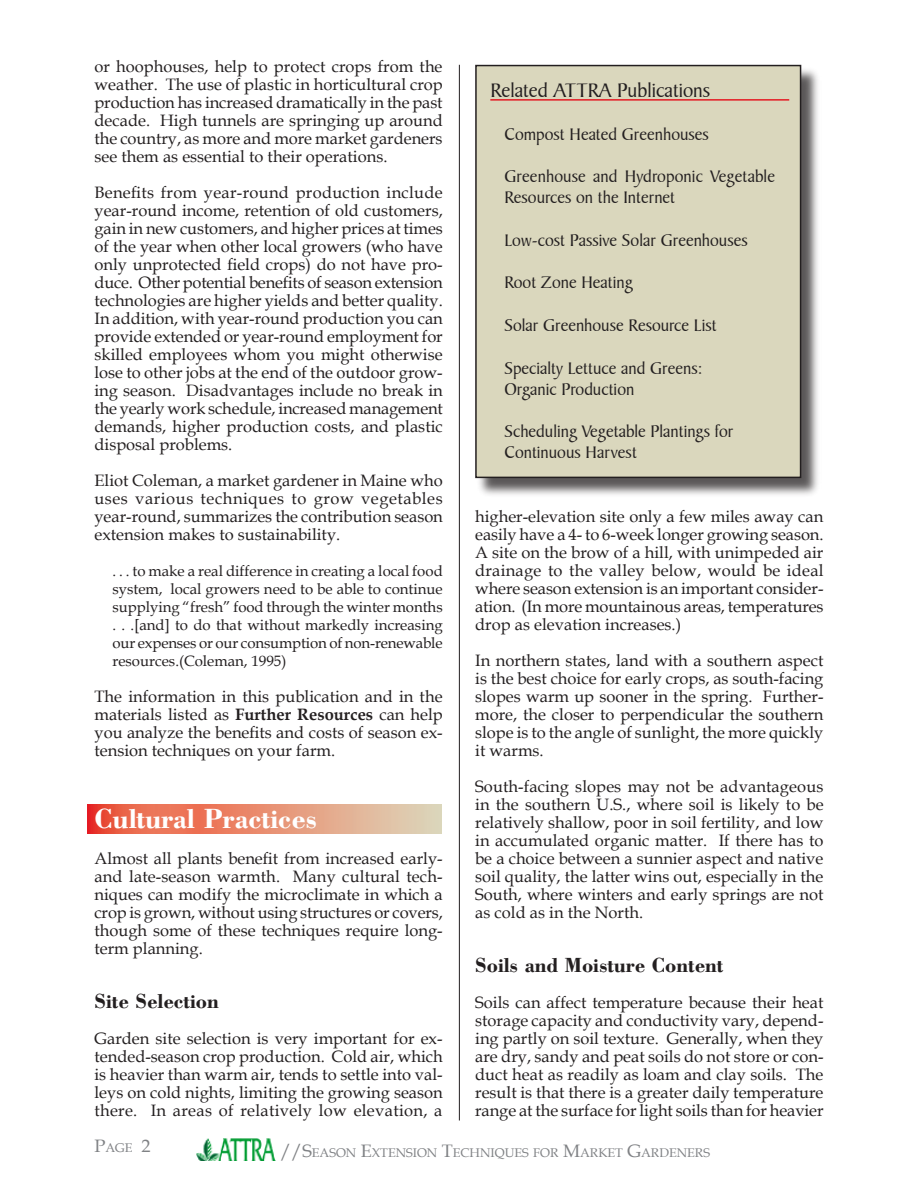
<style>
.page{position:relative;width:918px;height:1188px;background:#fff}
.page>*{position:absolute;margin:0;border:0;box-sizing:border-box;transform-origin:0 0}
.t1{font:700 28.5px "Bodoni";color:#fff}
.t2{font:700 21px "Bodoni";color:#231f20}
.t3{font:21px "Baker Signet BT";color:#231f20}
.t4{font:18px/21px "Baker Signet BT";color:#231f20}
.t5{font:16.5px/18px "Book Antiqua";color:#231f20;text-align:justify}
.t6{font:15px/18px "Book Antiqua";letter-spacing:-.01em;color:#231f20;text-align:justify}
.t7{font:12.6px "Book Antiqua";color:#808285}
.s1{font-weight:700}
.s2{font-size:18px}
</style>
<div class="page">
<hr style="left:459px;top:65px;width:1px;height:1055px;background:#231f20">
<img style="left:196px;top:1138px;width:80px;height:23px">
<svg style="left:87px;top:804px;width:354px;height:29px;background:#e69074"></svg>
<div style="left:476px;top:66px;width:346px;height:433px;background:#231f20;opacity:.75"></div>
<div style="left:476px;top:66px;width:325px;height:411px;background:#dad7bd"></div>
<div style="left:475px;top:65px;width:326px;height:413px;border:2px solid #231f20"></div>
<hr style="left:490px;top:99px;width:299px;height:2px;background:#e51a23">
<p class="t5" style="left:94px;top:57px;width:350px">or hoophouses, help to protect crops from the weather. The use of plastic in horticultural crop production has increased dramatically in the past decade. High tunnels are springing up around the country, as more and more market gardeners see them as essential to their operations.</p>
<p class="t5" style="left:94px;top:183px;width:350px">Benefits from year-round production include year-round income, retention of old customers, gain in new customers, and higher prices at times of the year when other local growers (who have only unprotected field crops) do not have pro&shy;duce. Other potential benefits of season extension technologies are higher yields and better quality.<br>In addition, with year-round production you can provide extended or year-round employment for skilled employees whom you might otherwise lose to other jobs at the end of the outdoor grow&shy;ing season. Disadvantages include no break in the yearly work schedule, increased management demands, higher production costs, and plastic disposal problems.</p>
<p class="t5" style="left:94px;top:471px;width:350px">Eliot Coleman, a market gardener in Maine who uses various techniques to grow vegetables year-round, summarizes the contribution season extension makes to sustainability.</p>
<p class="t6" style="left:112px;top:562px;width:332px">. . . to make a real difference in creating a local food system, local growers need to be able to continue supplying “fresh” food through the winter months . . .[and] to do that without markedly increasing our expenses or our consumption of non-renewable resources.(Coleman, 1995)</p>
<p class="t5" style="left:94px;top:687px;width:350px">The information in this publication and in the materials listed as <span class="s1">Further Resources</span> can help you analyze the benefits and costs of season ex&shy;tension techniques on your farm.</p>
<h1 class="t1" style="left:94px;top:802px;width:224px">Cultural Practices</h1>
<p class="t5" style="left:94px;top:849px;width:350px">Almost all plants benefit from increased early&shy;and late-season warmth. Many cultural tech&shy;niques can modify the microclimate in which a crop is grown, without using structures or covers, though some of these techniques require long&shy;term planning.</p>
<p class="t2" style="left:94px;top:989px;width:126px">Site Selection</p>
<p class="t5" style="left:94px;top:1029px;width:350px">Garden site selection is very important for ex&shy;tended-season crop production. Cold air, which is heavier than warm air, tends to settle into val&shy;leys on cold nights, limiting the growing season there. In areas of relatively low elevation, a</p>
<p class="t3" style="left:490px;top:78px;width:222px">Related ATTRA Publications</p>
<p class="t4" style="left:504px;top:123px;width:206px">Compost Heated Greenhouses</p>
<p class="t4" style="left:504px;top:166px;width:272px">Greenhouse and Hydroponic Vegetable<br>Resources on the Internet</p>
<p class="t4" style="left:504px;top:230px;width:245px">Low-cost Passive Solar Greenhouses</p>
<p class="t4" style="left:504px;top:272px;width:130px">Root Zone Heating</p>
<p class="t4" style="left:504px;top:315px;width:214px">Solar Greenhouse Resource List</p>
<p class="t4" style="left:504px;top:357px;width:200px">Specialty Lettuce and Greens:<br>Organic Production</p>
<p class="t4" style="left:504px;top:421px;width:231px">Scheduling Vegetable Plantings for<br>Continuous Harvest</p>
<p class="t5" style="left:475px;top:507px;width:350px">higher-elevation site only a few miles away can easily have a 4- to 6-week longer growing season.<br>A site on the brow of a hill, with unimpeded air drainage to the valley below, would be ideal where season extension is an important consider&shy;ation. (In more mountainous areas, temperatures drop as elevation increases.)</p>
<p class="t5" style="left:475px;top:651px;width:350px">In northern states, land with a southern aspect is the best choice for early crops, as south-facing slopes warm up sooner in the spring. Further&shy;more, the closer to perpendicular the southern slope is to the angle of sunlight, the more quickly it warms.</p>
<p class="t5" style="left:475px;top:777px;width:350px">South-facing slopes may not be advantageous in the southern U.S., where soil is likely to be relatively shallow, poor in soil fertility, and low in accumulated organic matter. If there has to be a choice between a sunnier aspect and native soil quality, the latter wins out, especially in the South, where winters and early springs are not as cold as in the North.</p>
<p class="t2" style="left:475px;top:953px;width:250px">Soils and Moisture Content</p>
<p class="t5" style="left:475px;top:993px;width:350px">Soils can affect temperature because their heat storage capacity and conductivity vary, depend&shy;ing partly on soil texture. Generally, when they are dry, sandy and peat soils do not store or con&shy;duct heat as readily as loam and clay soils. The result is that there is a greater daily temperature range at the surface for light soils than for heavier</p>
<p class="t7" style="left:94px;top:1139px;width:57px"><span class="s2">P</span>AGE <span class="s2">2</span></p>
<p class="t7" style="left:281px;top:1144px;width:431px"><span class="s2">//S</span>EASON <span class="s2">E</span>XTENSION <span class="s2">T</span>ECHNIQUES FOR <span class="s2">M</span>ARKET <span class="s2">G</span>ARDENERS</p>
</div>
